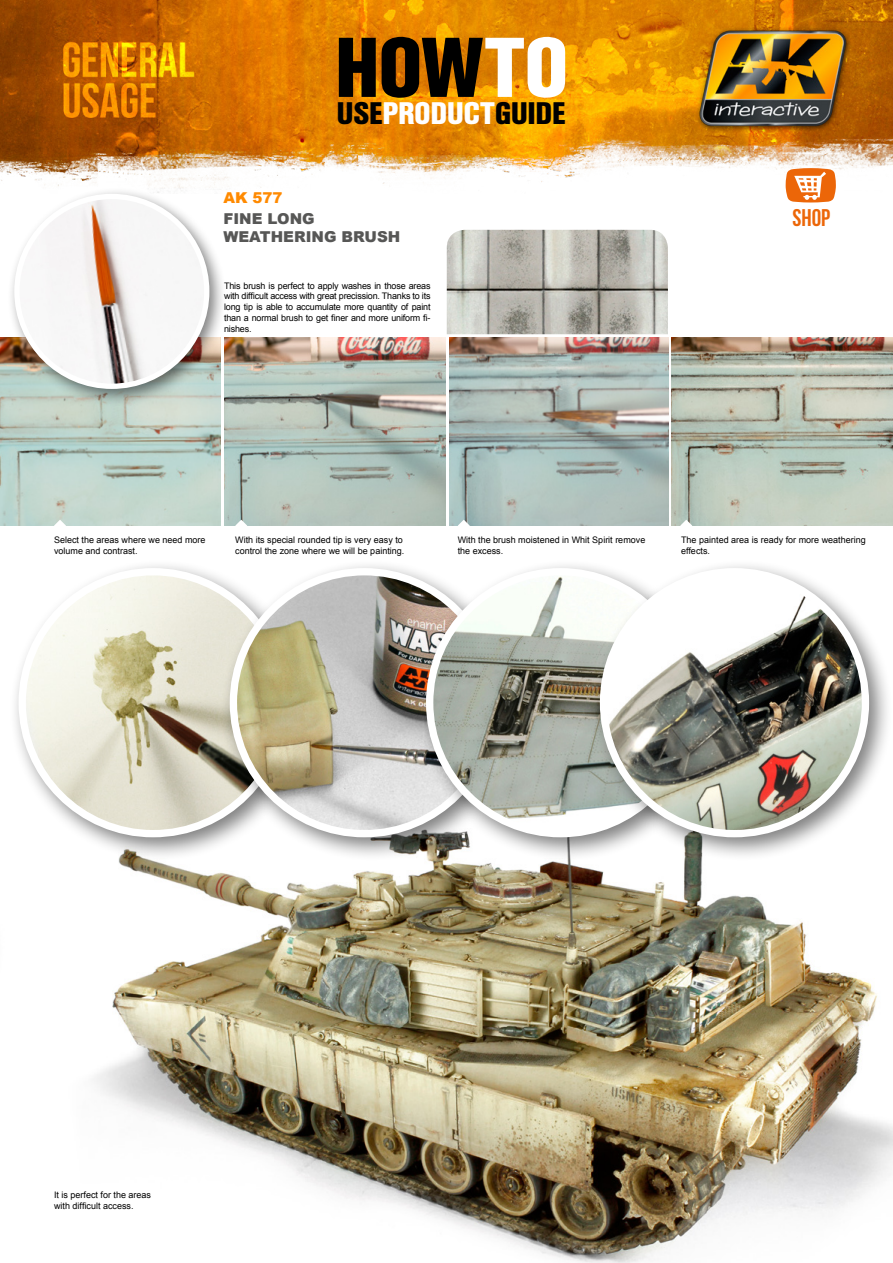
<style>
.page{position:relative;width:893px;height:1263px;background:#fff}
.page>*{position:absolute;margin:0;border:0;box-sizing:border-box;transform-origin:0 0}
.t1{font:700 83.7px "Helvetica Con BQ";letter-spacing:-.005em;color:#000}
.t2{font:700 30.9px "Helvetica Con BQ";letter-spacing:-.005em;color:#000}
.t3{font:700 24px "Bebas Neue";color:#ec6608}
.t4{font:900 15px/18px "Arial";color:#575756}
.t5{font:900 15px "Arial";color:#ff8a00}
.t6{font:9px/10.8px "Arial";color:#000}
.s1{color:#fff}
</style>
<div class="page">
<img style="left:93px;top:861px;width:800px;height:402px">
<img style="left:0;top:0;width:893px;height:190px">
<img style="left:447px;top:230px;width:221px;height:104px">
<img style="left:690px;top:0;width:169px;height:159px">
<svg style="left:786px;top:168px;width:50px;height:34px"></svg>
<img style="left:225px;top:337px;width:221px;height:189px">
<img style="left:449px;top:337px;width:219px;height:189px">
<img style="left:672px;top:337px;width:221px;height:189px">
<svg style="left:235px;top:520px;width:12px;height:6px"></svg>
<svg style="left:458px;top:520px;width:12px;height:6px"></svg>
<svg style="left:680px;top:520px;width:12px;height:6px"></svg>
<img style="left:0;top:337px;width:220px;height:189px">
<svg style="left:54px;top:520px;width:12px;height:6px"></svg>
<div style="left:7px;top:186px;width:220px;height:221px;background:#000;opacity:.5"></div>
<img style="left:17px;top:196px;width:190px;height:190px">
<div style="left:14px;top:194px;width:195px;height:195px;border:5px solid #fff;border-radius:50%"></div>
<div style="left:9px;top:559px;width:302px;height:302px;background:#000;opacity:.5"></div>
<img style="left:22px;top:572px;width:262px;height:262px;border-radius:131px">
<div style="left:19px;top:568px;width:269px;height:269px;border:7px solid #fff;border-radius:50%"></div>
<div style="left:220px;top:559px;width:303px;height:302px;background:#000;opacity:.5"></div>
<img style="left:233px;top:572px;width:262px;height:262px;border-radius:131px">
<div style="left:230px;top:568px;width:269px;height:269px;border:7px solid #fff;border-radius:50%"></div>
<div style="left:417px;top:559px;width:302px;height:302px;background:#000;opacity:.5"></div>
<img style="left:430px;top:572px;width:262px;height:262px;border-radius:131px">
<div style="left:590px;top:559px;width:303px;height:302px;background:#000;opacity:.5"></div>
<img style="left:603px;top:572px;width:262px;height:262px">
<div style="left:600px;top:568px;width:269px;height:269px;border:7px solid #fff;border-radius:50%"></div>
<h1 class="t1" style="left:335px;top:22px;width:235px">HOW<span class="s1">TO</span></h1>
<h2 class="t2" style="left:337px;top:97px;width:230px">USE<span class="s1">PRODUCT</span>GUIDE</h2>
<h3 class="t5" style="left:223px;top:187px;width:61px">AK 577</h3>
<h3 class="t4" style="left:223px;top:209px;width:179px">FINE LONG<br>WEATHERING BRUSH</h3>
<h3 class="t3" style="left:792px;top:204px;width:39px">shop</h3>
<p class="t6" style="left:224px;top:280px;width:208px;text-align:justify">This brush is perfect to apply washes in those areas with difficult access with great precission. Thanks to its long tip is able to accumulate more quantity of paint than a normal brush to get finer and more uniform fi&shy;nishes.</p>
<p class="t6" style="left:54px;top:535px;width:153px">Select the areas where we need more volume and contrast.</p>
<p class="t6" style="left:235px;top:535px;width:171px">With its special rounded tip is very easy to control the zone where we will be painting.</p>
<p class="t6" style="left:458px;top:535px;width:189px">With the brush moistened in Whit Spirit remove the excess.</p>
<p class="t6" style="left:681px;top:535px;width:186px">The painted area is ready for more weathering effects.</p>
<p class="t6" style="left:54px;top:1190px;width:99px">It is perfect for the areas with difficult access.</p>
</div>
